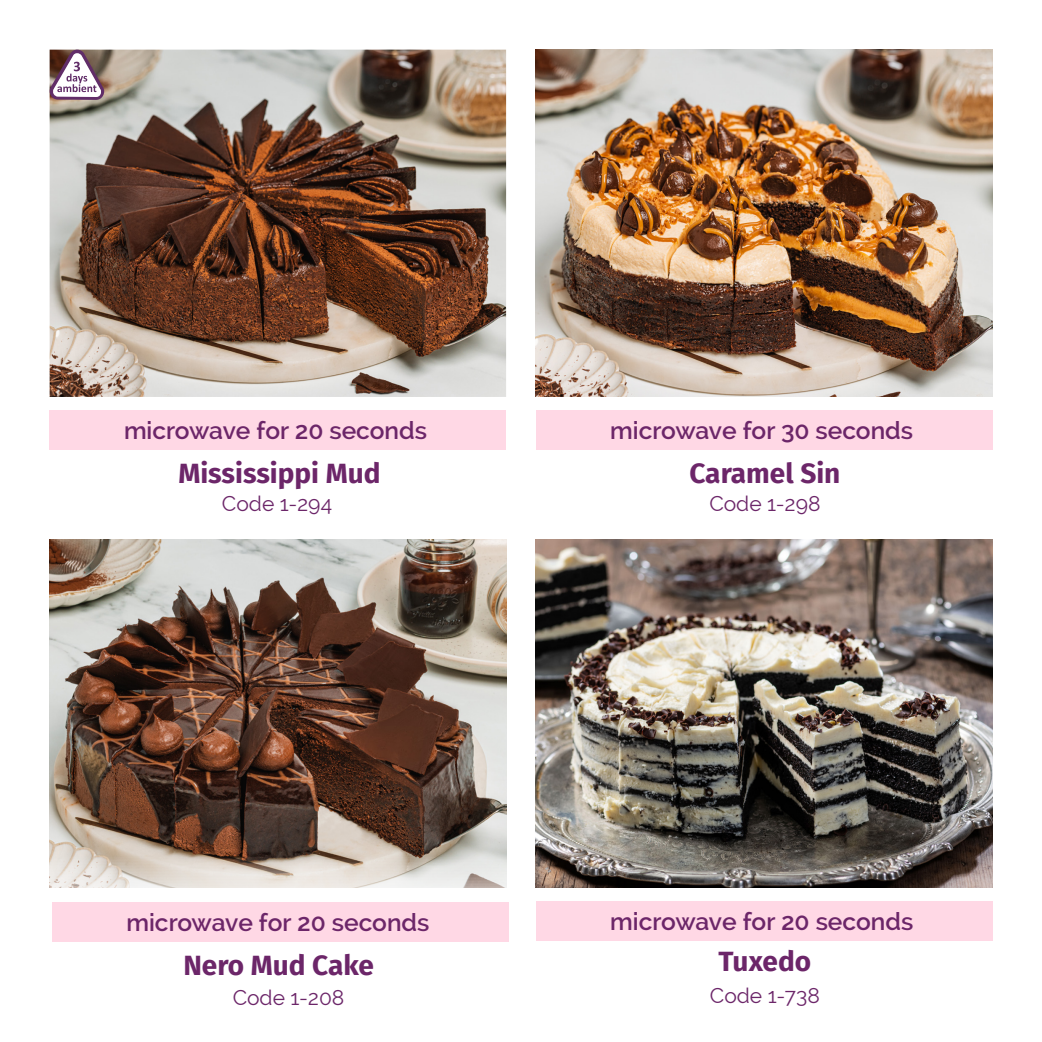
<style>
.page{position:relative;width:1042px;height:1042px;background:#fff}
.page>*{position:absolute;margin:0;border:0;box-sizing:border-box;transform-origin:0 0}
.Normal_body{font:700 28px "Fira Sans";color:#6c2669}
.t1{font:600 24.5px "Raleway";color:#6c2669}
.Normal_body-2{font:21px "Raleway";color:#6c2669}
</style>
<div class="page">
<img style="left:50px;top:539px;width:456px;height:348px">
<img style="left:50px;top:50px;width:456px;height:347px">
<img style="left:536px;top:50px;width:456px;height:347px">
<div style="left:50px;top:410px;width:456px;height:40px;background:#ffd8e5"></div>
<div style="left:536px;top:410px;width:456px;height:40px;background:#ffd8e5"></div>
<svg style="left:49px;top:50px;width:56px;height:50px"></svg>
<img style="left:536px;top:540px;width:456px;height:347px">
<div style="left:536px;top:901px;width:456px;height:39px;background:#ffd8e5"></div>
<div style="left:52px;top:902px;width:456px;height:40px;background:#ffd8e5"></div>
<p class="t1" style="left:124px;top:417px;width:304px">microwave for 20 seconds</p>
<p class="t1" style="left:610px;top:417px;width:304px">microwave for 30 seconds</p>
<p class="Normal_body" style="left:178px;top:450px;width:204px">Mississippi Mud</p>
<p class="Normal_body" style="left:689px;top:450px;width:152px">Caramel Sin</p>
<p class="Normal_body-2" style="left:222px;top:491px;width:112px">Code 1-294</p>
<p class="Normal_body-2" style="left:709px;top:491px;width:113px">Code 1-298</p>
<p class="t1" style="left:126px;top:908px;width:304px">microwave for 20 seconds</p>
<p class="Normal_body" style="left:183px;top:941px;width:192px">Nero Mud Cake</p>
<p class="t1" style="left:610px;top:907px;width:304px">microwave for 20 seconds</p>
<p class="Normal_body" style="left:718px;top:938px;width:94px">Tuxedo</p>
<p class="Normal_body-2" style="left:233px;top:985px;width:113px">Code 1-208</p>
<p class="Normal_body-2" style="left:710px;top:983px;width:111px">Code 1-738</p>
</div>
